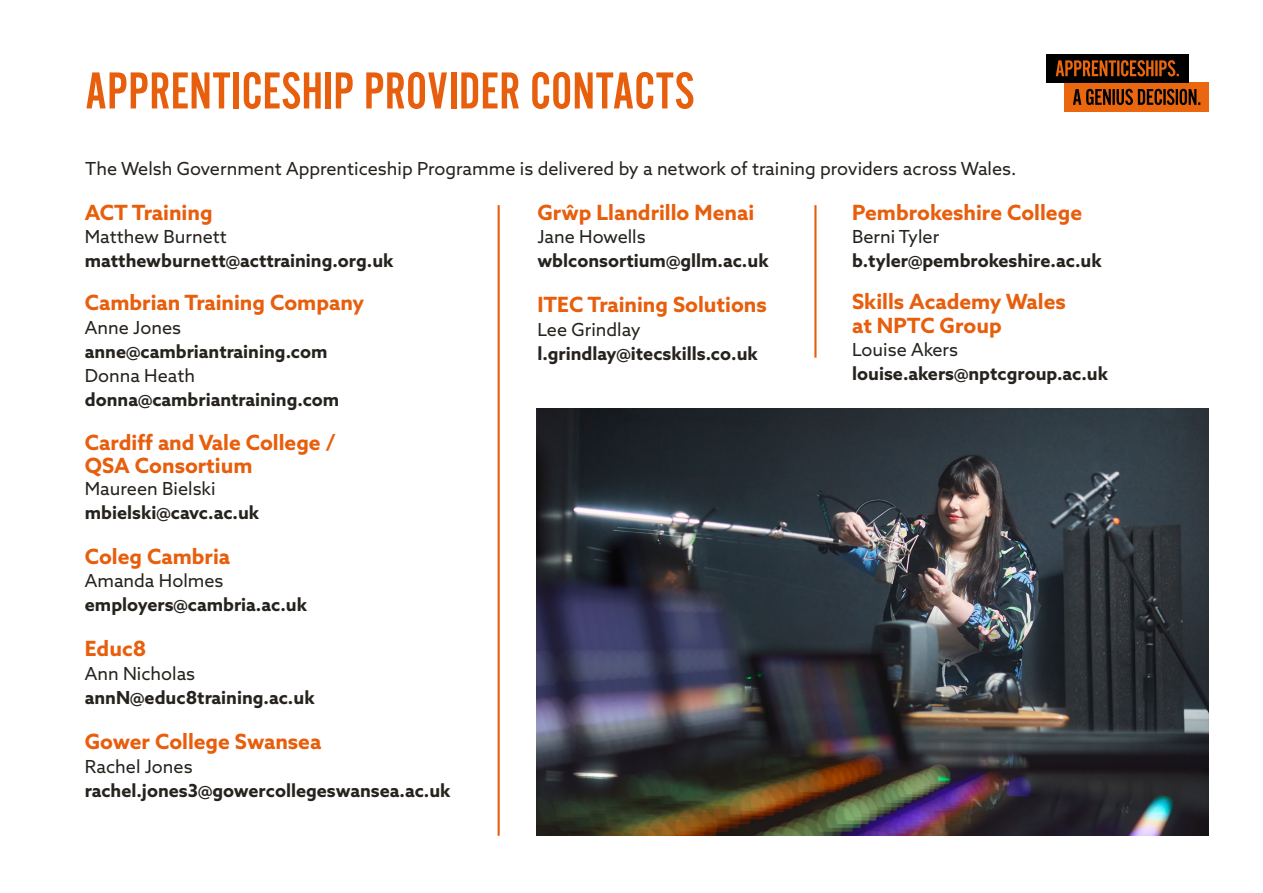
<style>
.page{position:relative;width:1263px;height:893px;background:#fff}
.page>*{position:absolute;margin:0;border:0;box-sizing:border-box;transform-origin:0 0}
.t1{font:54px "Alternate Got No 2 D";color:#e75e0d}
.t2{font:700 21px/22.5px "Azo Sans";color:#e75e0d}
.t3{font:700 18px/24px "Azo Sans";color:#26231e}
.t4{font:18px "Azo Sans";color:#26231e}
.s1{font-weight:400}
</style>
<div class="page">
<hr style="left:498px;top:205px;width:2px;height:631px;background:#e75e0d">
<hr style="left:814px;top:205px;width:2px;height:153px;background:#e75e0d">
<div style="left:1064px;top:83px;width:144px;height:28px;background:#ea6710"></div>
<img style="left:1086px;top:89px;width:110px;height:16px">
<div style="left:1047px;top:54px;width:141px;height:29px;background:#000"></div>
<img style="left:1056px;top:60px;width:123px;height:16px">
<img style="left:536px;top:408px;width:673px;height:428px">
<p class="t1" style="left:85px;top:62px;width:611px">APPRENTICESHIP PROVIDER CONTACTS</p>
<p class="t4" style="left:85px;top:157px;width:933px">The Welsh Government Apprenticeship Programme is delivered by a network of training providers across Wales.</p>
<p class="t2" style="left:85px;top:201px;width:129px">ACT Training</p>
<p class="t3" style="left:85px;top:224px;width:310px"><span class="s1">Matthew Burnett </span>matthewburnett@acttraining.org.uk</p>
<p class="t2" style="left:85px;top:291px;width:281px">Cambrian Training Company</p>
<p class="t3" style="left:85px;top:316px;width:256px"><span class="s1">Anne Jones </span>anne@cambriantraining.com<br><span class="s1">Donna Heath </span>donna@cambriantraining.com</p>
<p class="t2" style="left:85px;top:431px;width:252px">Cardiff and Vale College /<br>QSA Consortium</p>
<p class="t3" style="left:85px;top:476px;width:176px"><span class="s1">Maureen Bielski </span>mbielski@cavc.ac.uk</p>
<p class="t2" style="left:85px;top:545px;width:147px">Coleg Cambria</p>
<p class="t3" style="left:85px;top:568px;width:224px"><span class="s1">Amanda Holmes </span>employers@cambria.ac.uk</p>
<p class="t2" style="left:85px;top:637px;width:63px">Educ8</p>
<p class="t3" style="left:85px;top:661px;width:231px"><span class="s1">Ann Nicholas </span>annN@educ8training.ac.uk</p>
<p class="t2" style="left:85px;top:730px;width:238px">Gower College Swansea</p>
<p class="t3" style="left:85px;top:755px;width:367px"><span class="s1">Rachel Jones </span>rachel.jones3@gowercollegeswansea.ac.uk</p>
<p class="t2" style="left:537px;top:201px;width:218px">Grŵp Llandrillo Menai</p>
<p class="t3" style="left:537px;top:224px;width:233px"><span class="s1">Jane Howells </span>wblconsortium@gllm.ac.uk</p>
<p class="t2" style="left:537px;top:293px;width:231px">ITEC Training Solutions</p>
<p class="t3" style="left:537px;top:317px;width:222px"><span class="s1">Lee Grindlay </span>l.grindlay@itecskills.co.uk</p>
<p class="t2" style="left:852px;top:201px;width:231px">Pembrokeshire College</p>
<p class="t3" style="left:852px;top:224px;width:251px"><span class="s1">Berni Tyler </span>b.tyler@pembrokeshire.ac.uk</p>
<p class="t2" style="left:852px;top:289px;width:215px;line-height:24px">Skills Academy Wales at NPTC Group</p>
<p class="t3" style="left:852px;top:337px;width:258px"><span class="s1">Louise Akers </span>louise.akers@nptcgroup.ac.uk</p>
</div>
